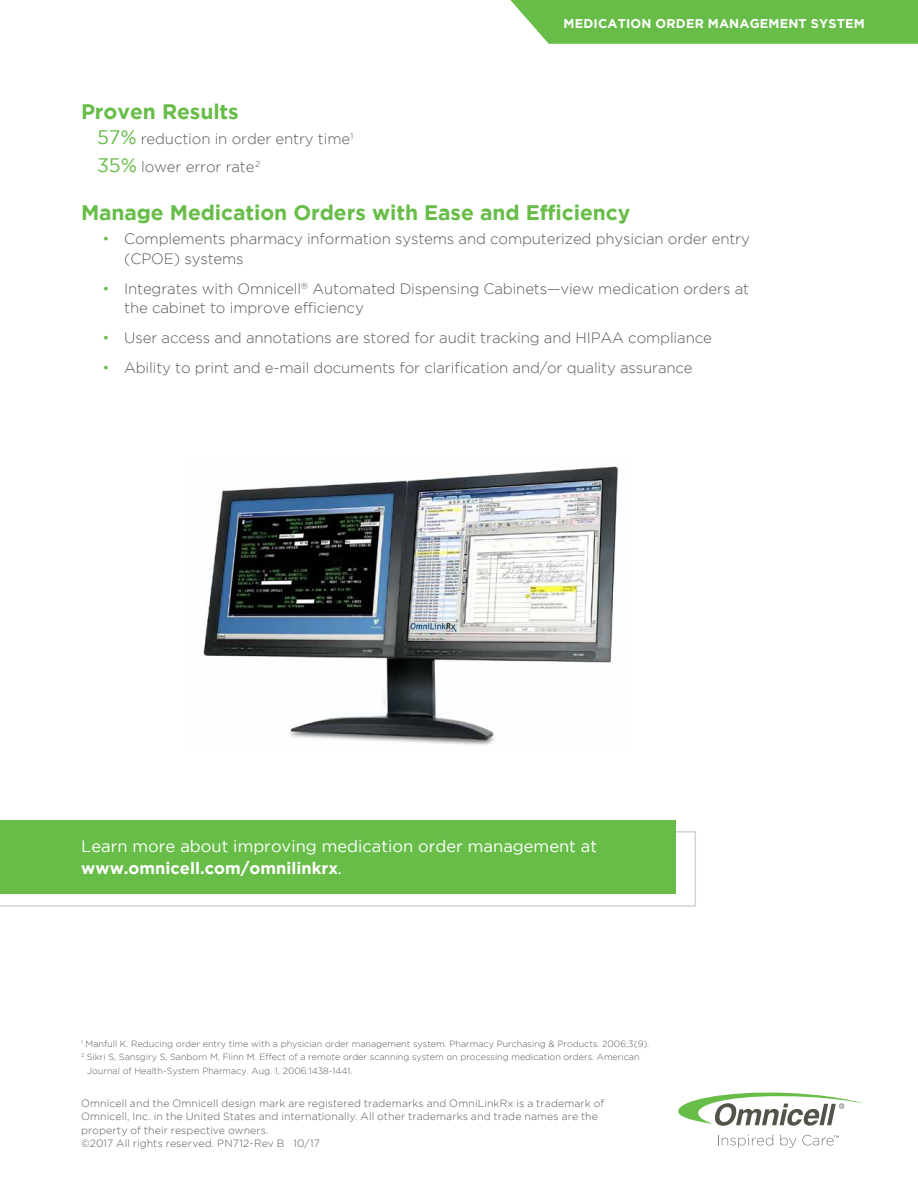
<style>
.page{position:relative;width:918px;height:1188px;background:#fff}
.page>*{position:absolute;margin:0;border:0;box-sizing:border-box;transform-origin:0 0}
.t1{font:700 21px "Gotham";letter-spacing:-.005em;color:#68bd49}
.t2{font:16.5px/21.8px "Gotham";color:#fff}
.t3{font:300 15px/19.5px "Gotham";letter-spacing:-.01em;color:#58595b}
.t4{font:700 12.75px "Gotham";letter-spacing:.015em;color:#fff}
.t5{font:300 10.5px/13.5px "Gotham";letter-spacing:.01em;color:#58595b}
.t6{font:300 9px "Gotham";color:#58595b}
.s1{font-weight:400;font-size:19.5px;color:#68bd49}
.s2{color:#68bd49}
.s3{font-weight:700}
</style>
<div class="page">
<svg style="left:0;top:831px;width:696px;height:76px"></svg>
<div style="left:0;top:820px;width:676px;height:74px;background:#68bd49"></div>
<svg style="left:678px;top:1092px;width:185px;height:34px"></svg>
<svg style="left:718px;top:1134px;width:55px;height:14px"></svg>
<svg style="left:780px;top:1134px;width:59px;height:14px"></svg>
<img style="left:203px;top:466px;width:415px;height:279px">
<svg style="left:510px;top:0;width:408px;height:44px;background:#70c053"></svg>
<p class="t4" style="left:564px;top:16px;width:303px">MEDICATION ORDER MANAGEMENT SYSTEM</p>
<h1 class="t1" style="left:81px;top:99px;width:159px">Proven Results</h1>
<p class="t3" style="left:97px;top:125px;width:258px;line-height:27.8px"><span class="s1">57%</span> reduction in order entry time<sup>1<br></sup><span class="s1">35%</span> lower error rate<sup>2</sup></p>
<h1 class="t1" style="left:81px;top:201px;width:551px">Manage Medication Orders with Ease and Efficiency</h1>
<p class="t3" style="left:124px;top:229px;width:627px;text-indent:-22px"><span class="s2">•</span> Complements pharmacy information systems and computerized physician order entry (CPOE) systems</p>
<p class="t3" style="left:124px;top:278px;width:626px;text-indent:-22px"><span class="s2">•</span> Integrates with Omnicell<sup>®</sup> Automated Dispensing Cabinets—view medication orders at the cabinet to improve efficiency</p>
<p class="t3" style="left:103px;top:328px;width:611px"><span class="s2">•</span> User access and annotations are stored for audit tracking and HIPAA compliance</p>
<p class="t3" style="left:103px;top:358px;width:592px"><span class="s2">•</span> Ability to print and e-mail documents for clarification and/or quality assurance</p>
<p class="t2" style="left:81px;top:836px;width:517px">Learn more about improving medication order management at <span class="s3">www.omnicell.com/omnilinkrx</span>.</p>
<p class="t6" style="left:81px;top:1039px;width:570px"><sup>1</sup> Manfull K. Reducing order entry time with a physician order management system. Pharmacy Purchasing &amp; Products. 2006;3(9).</p>
<p class="t6" style="left:81px;top:1052px;width:560px"><sup>2</sup> Sikri S, Sansgiry S, Sanborn M, Flinn M. Effect of a remote order scanning system on processing medication orders. American</p>
<p class="t6" style="left:87px;top:1066px;width:267px">Journal of Health-System Pharmacy. Aug. 1, 2006:1438-1441.</p>
<p class="t5" style="left:81px;top:1096px;width:525px">Omnicell and the Omnicell design mark are registered trademarks and OmniLinkRx is a trademark of Omnicell, Inc. in the United States and internationally. All other trademarks and trade names are the property of their respective owners.<br>©2017 All rights reserved. PN712-Rev B 10/17</p>
</div>
